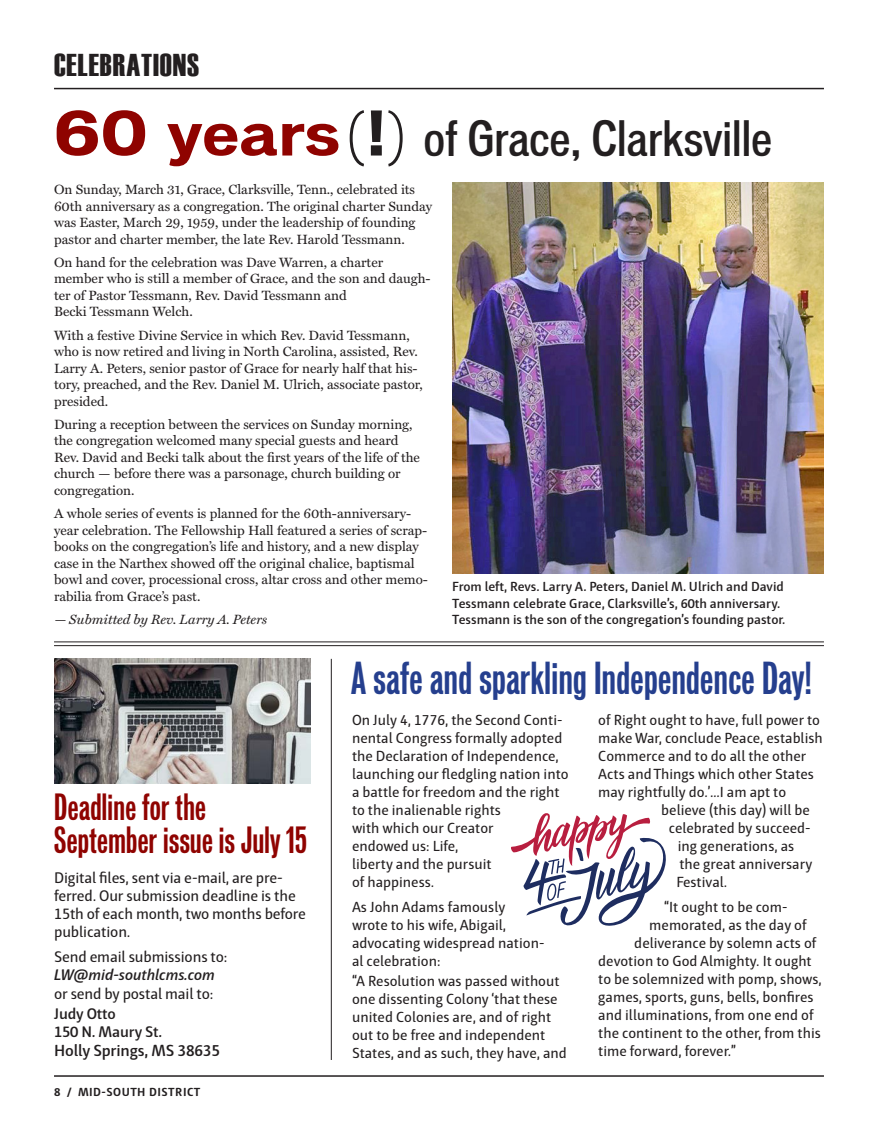
<style>
.page{position:relative;width:878px;height:1141px;background:#fff}
.page>*{position:absolute;margin:0;border:0;box-sizing:border-box;transform-origin:0 0}
.Submissions_Body_Tex{font:500 condensed 46.5px "Vonnes";color:#231f20}
.Submissions_Header{font:42px "Vonnes Bold Comp";letter-spacing:.01em;color:#253f8e}
.Submissions_Header-2{font:34.5px/33px "Vonnes Bold Comp";letter-spacing:.01em;color:#8f0300}
.Interior_Header_Bar{font:31.5px "Haettenschweiler";letter-spacing:.03em;color:#231f20}
.Submissions_Body_Tex-2{font:600 16.5px "Haptic";letter-spacing:-.01em;color:#231f20}
.Submissions_Body_Tex-3{font:15.75px/18px "Haptic";letter-spacing:-.01em;color:#231f20}
.Submissions_Body_Tex-4{font:600 15.75px/18px "Haptic";letter-spacing:-.01em;color:#231f20}
.Photo_Text{font:15px/18px "Haptic";color:#231f20}
.Submissions_Body_Tex-5{font:13.5px/16.5px "Miller Text";color:#231f20}
.Photo_Text-2{font:600 13.5px/16.5px "Haptic";color:#231f20}
.Submissions_Body_Tex-6{font:italic 13.5px "Miller Text";color:#231f20}
.t1{font:700 12px "Haptic";letter-spacing:.04em;color:#231f20}
.s1{font-weight:700;font-stretch:normal;font-size:58.5px;color:#8f0300}
.s2{font-weight:300;font-stretch:normal;font-size:58.5px}
.s3{font-weight:700;font-stretch:normal;font-size:58.5px}
.s4{font-weight:600;font-style:italic}
</style>
<div class="page">
<hr style="left:54px;top:1075px;width:770px;height:2px;background:#231f20">
<hr style="left:54px;top:88px;width:770px;height:1px;background:#231f20">
<hr style="left:54px;top:641px;width:770px;height:1px;background:#231f20">
<hr style="left:54px;top:645px;width:770px;height:1px;background:#231f20">
<hr style="left:331px;top:659px;width:1px;height:401px;background:#231f20">
<img style="left:54px;top:659px;width:256px;height:124px">
<img style="left:452px;top:182px;width:372px;height:392px">
<svg style="left:511px;top:813px;width:154px;height:113px"></svg>
<p class="Interior_Header_Bar" style="left:54px;top:47px;width:147px">CELEBRATIONS</p>
<p class="Submissions_Body_Tex" style="left:54px;top:109px;width:719px"><span class="s1">60 years</span><span class="s2">(</span><span class="s3">!</span><span class="s2">)</span> of Grace, Clarksville</p>
<p class="Submissions_Body_Tex-5" style="left:54px;top:182px;width:380px">On Sunday, March 31, Grace, Clarksville, Tenn., celebrated its 60th anniversary as a congregation. The original charter Sunday was Easter, March 29, 1959, under the leadership of founding pastor and charter member, the late Rev. Harold Tessmann.</p>
<p class="Submissions_Body_Tex-5" style="left:54px;top:254px;width:378px">On hand for the celebration was Dave Warren, a charter member who is still a member of Grace, and the son and daugh&shy;ter of Pastor Tessmann, Rev. David Tessmann and<br>Becki Tessmann Welch.</p>
<p class="Submissions_Body_Tex-5" style="left:54px;top:327px;width:370px">With a festive Divine Service in which Rev. David Tessmann, who is now retired and living in North Carolina, assisted, Rev.<br>Larry A. Peters, senior pastor of Grace for nearly half that his&shy;tory, preached, and the Rev. Daniel M. Ulrich, associate pastor, presided.</p>
<p class="Submissions_Body_Tex-5" style="left:54px;top:416px;width:367px">During a reception between the services on Sunday morning, the congregation welcomed many special guests and heard Rev. David and Becki talk about the first years of the life of the church — before there was a parsonage, church building or congregation.</p>
<p class="Submissions_Body_Tex-5" style="left:54px;top:506px;width:375px">A whole series of events is planned for the 60th-anniversary&shy;year celebration. The Fellowship Hall featured a series of scrap&shy;books on the congregation’s life and history, and a new display case in the Narthex showed off the original chalice, baptismal bowl and cover, processional cross, altar cross and other memo&shy;rabilia from Grace’s past.</p>
<p class="Submissions_Body_Tex-6" style="left:54px;top:611px;width:215px">— Submitted by Rev. Larry A. Peters</p>
<p class="Photo_Text-2" style="left:452px;top:578px;width:335px">From left, Revs. Larry A. Peters, Daniel M. Ulrich and David<br>Tessmann celebrate Grace, Clarksville’s, 60th anniversary.<br>Tessmann is the son of the congregation’s founding pastor.</p>
<p class="Submissions_Header-2" style="left:54px;top:790px;width:254px">Deadline for the<br>September issue is July 15</p>
<p class="Submissions_Body_Tex-3" style="left:54px;top:869px;width:253px">Digital files, sent via e-mail, are pre&shy;ferred. Our submission deadline is the<br>15th of each month, two months before publication.</p>
<p class="Submissions_Body_Tex-3" style="left:54px;top:947px;width:175px">Send email submissions to:<br><span class="s4">LW@mid-southlcms.com</span></p>
<p class="Submissions_Body_Tex-3" style="left:54px;top:985px;width:161px">or send by postal mail to:</p>
<p class="Submissions_Body_Tex-4" style="left:54px;top:1004px;width:110px">Judy Otto<br>150 N. Maury St.</p>
<p class="Submissions_Body_Tex-2" style="left:54px;top:1040px;width:167px">Holly Springs, MS 38635</p>
<p class="t1" style="left:54px;top:1084px;width:148px">8 / MID-SOUTH DISTRICT</p>
<p class="Submissions_Header" style="left:351px;top:652px;width:462px">A safe and sparkling Independence Day!</p>
<p class="Photo_Text" style="left:598px;top:711px;width:223px">of Right ought to have, full power to</p>
<p class="Photo_Text" style="left:598px;top:729px;width:226px">make War, conclude Peace, establish</p>
<p class="Photo_Text" style="left:598px;top:747px;width:209px">Commerce and to do all the other</p>
<p class="Photo_Text" style="left:598px;top:765px;width:217px">Acts and Things which other States</p>
<p class="Photo_Text" style="left:598px;top:783px;width:189px">may rightfully do.’…I am apt to</p>
<p class="Photo_Text" style="left:661px;top:801px;width:150px">believe (this day) will be</p>
<p class="Photo_Text" style="left:668px;top:819px;width:143px">celebrated by succeed-</p>
<p class="Photo_Text" style="left:677px;top:837px;width:118px">ing generations, as</p>
<p class="Photo_Text" style="left:679px;top:855px;width:134px">the great anniversary</p>
<p class="Photo_Text" style="left:676px;top:873px;width:52px">Festival.</p>
<p class="Photo_Text" style="left:664px;top:897px;width:125px">“It ought to be com-</p>
<p class="Photo_Text" style="left:649px;top:915px;width:159px">memorated, as the day of</p>
<p class="Photo_Text" style="left:634px;top:933px;width:184px">deliverance by solemn acts of</p>
<p class="Photo_Text" style="left:598px;top:951px;width:215px">devotion to God Almighty. It ought</p>
<p class="Photo_Text" style="left:598px;top:969px;width:225px">to be solemnized with pomp, shows,</p>
<p class="Photo_Text" style="left:598px;top:987px;width:217px">games, sports, guns, bells, bonfires</p>
<p class="Photo_Text" style="left:598px;top:1005px;width:217px">and illuminations, from one end of</p>
<p class="Photo_Text" style="left:598px;top:1023px;width:224px">the continent to the other, from this</p>
<p class="Photo_Text" style="left:598px;top:1041px;width:139px">time forward, forever.”</p>
<p class="Photo_Text" style="left:352px;top:711px;width:218px">On July 4, 1776, the Second Conti&shy;nental Congress formally adopted the Declaration of Independence, launching our fledgling nation into a battle for freedom and the right to the inalienable rights<br>with which our Creator<br>endowed us: Life,<br>liberty and the pursuit<br>of happiness.</p>
<p class="Photo_Text" style="left:352px;top:897px;width:194px">As John Adams famously wrote to his wife, Abigail, advocating widespread nation&shy;al celebration:</p>
<p class="Photo_Text" style="left:352px;top:972px;width:216px">“A Resolution was passed without one dissenting Colony ‘that these united Colonies are, and of right out to be free and independent<br>States, and as such, they have, and</p>
</div>
